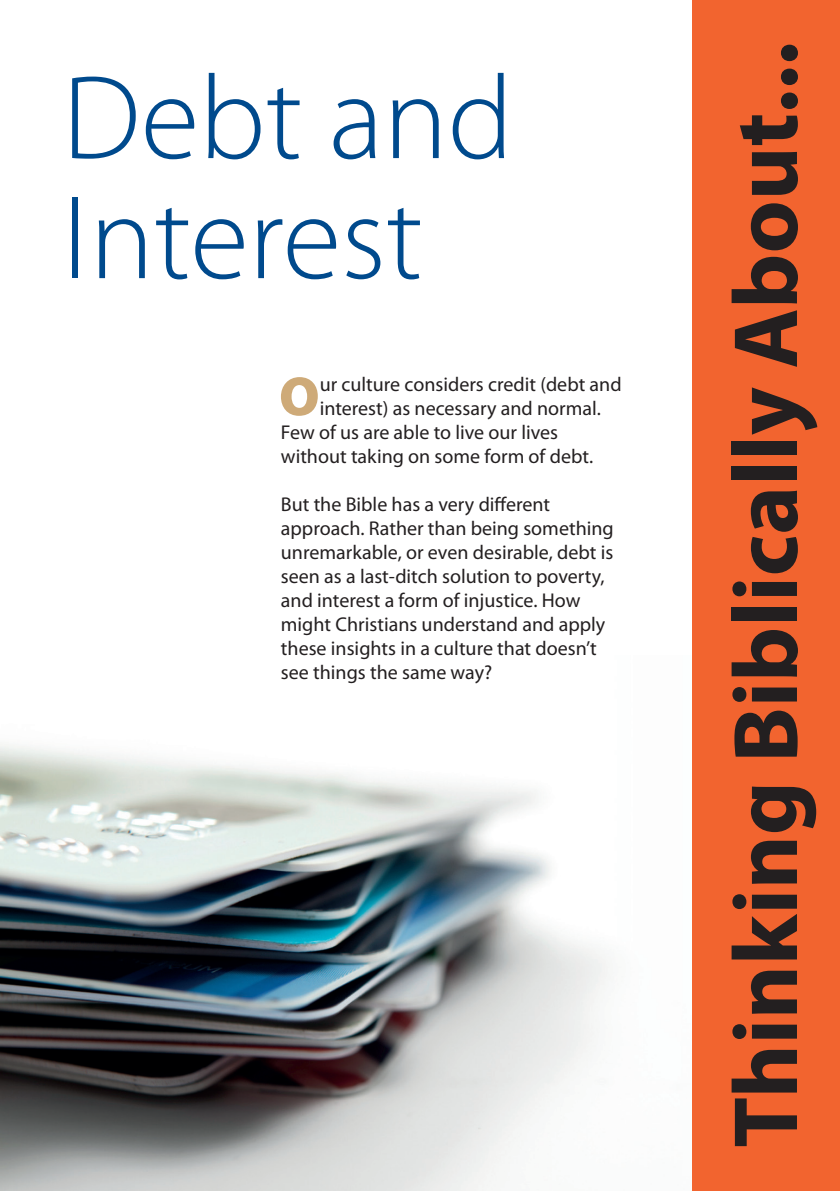
<style>
.page{position:relative;width:840px;height:1191px;background:#fff}
.page>*{position:absolute;margin:0;border:0;box-sizing:border-box;transform-origin:0 0}
.t1{font:300 120px/120px "Myriad Pro";color:#004a8d}
.t2{font:700 92px "Myriad Pro";color:#231f20}
.t3{font:900 55.6px "Myriad Pro";color:#ceaa78}
.t4{font:20px/24px "Myriad Pro";color:#231f20}
</style>
<div class="page">
<img style="left:0;top:744px;width:609px;height:447px">
<div style="left:692px;top:0;width:147px;height:1191px;background:#f2642f"></div>
<h1 class="t1" style="left:62px;top:57px;width:452px">Debt and<br>Interest</h1>
<h3 class="t3" style="left:279px;top:365px;width:42px">O</h3>
<p class="t4" style="left:319px;top:372px;width:303px">ur culture considers credit (debt and</p>
<p class="t4" style="left:319px;top:396px;width:282px">interest) as necessary and normal.</p>
<p class="t4" style="left:281px;top:420px;width:278px">Few of us are able to live our lives</p>
<p class="t4" style="left:281px;top:444px;width:313px">without taking on some form of debt.</p>
<p class="t4" style="left:281px;top:492px;width:334px">But the Bible has a very different approach. Rather than being something unremarkable, or even desirable, debt is seen as a last-ditch solution to poverty, and interest a form of injustice. How might Christians understand and apply these insights in a culture that doesn’t see things the same way?</p>
<h2 class="t2" style="left:705px;top:1147px;width:1107px;rotate:-90deg">Thinking Biblically About...</h2>
</div>
